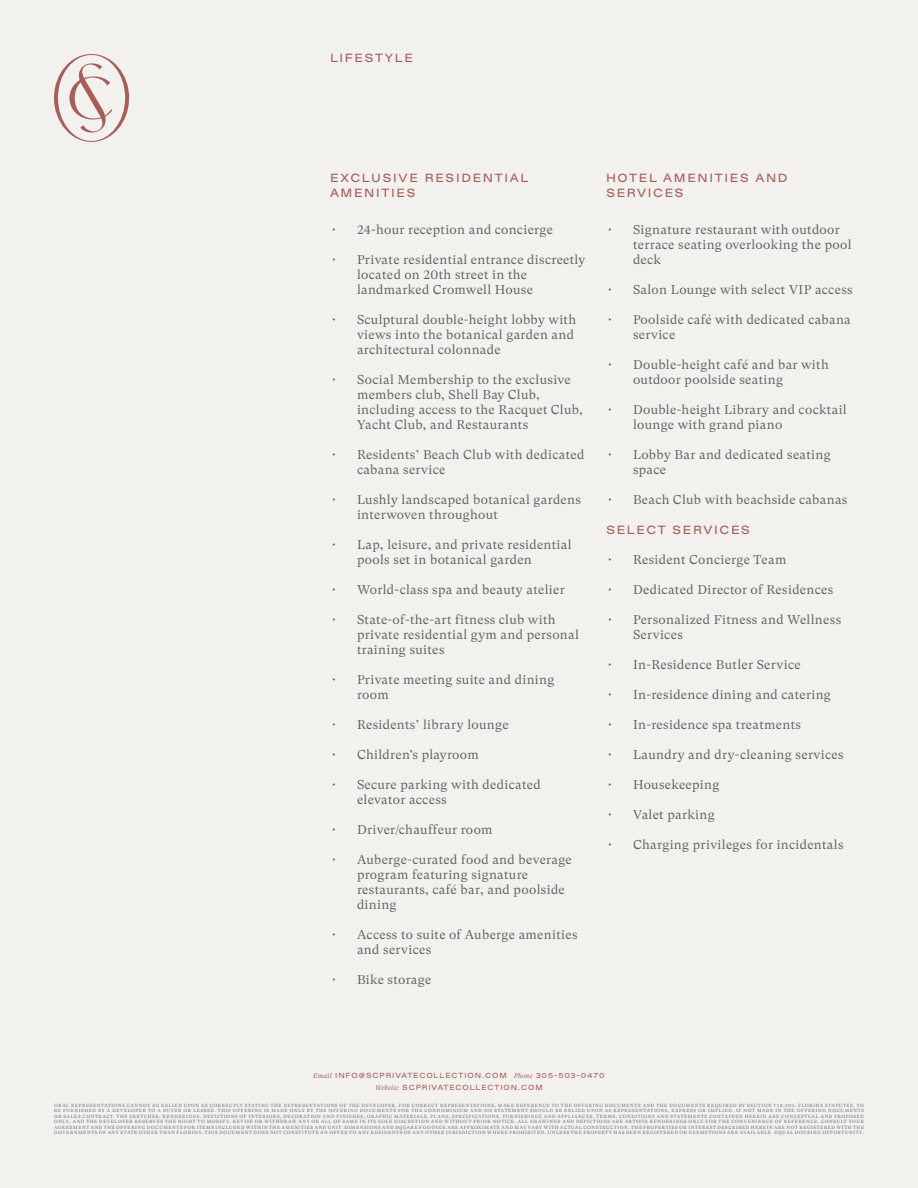
<style>
.page{position:relative;width:918px;height:1188px;background:#f2f1ee}
.page>*{position:absolute;margin:0;border:0;box-sizing:border-box;transform-origin:0 0}
.t1{font:12.75px/15px "GT Super Text";letter-spacing:.025em;color:#636366}
.t2{font:500 12px/15px "Gubestile";letter-spacing:.14em;color:#a75d5a}
.Contact{font:500 7.5px/12px "Gubestile";letter-spacing:.115em;color:#a75d5a;text-align:center}
.Disclaimer{font:4.5px/5.4px "GT Super Text";letter-spacing:.15em;color:#636366;text-align:justify}
.s1{font-family:"GT Super Text";font-weight:400;font-style:italic;font-size:6.75px}
</style>
<div class="page">
<svg style="left:54px;top:54px;width:75px;height:88px"></svg>
<p class="t2" style="left:330px;top:51px;width:84px">LIFESTYLE</p>
<p class="t2" style="left:330px;top:171px;width:200px">EXCLUSIVE RESIDENTIAL<br>AMENITIES</p>
<p class="t1" style="left:330px;top:222px;width:224px">• 24-hour reception and concierge</p>
<p class="t1" style="left:357px;top:252px;width:230px;text-indent:-27px">• Private residential entrance discreetly located on 20th street in the landmarked Cromwell House</p>
<p class="t1" style="left:357px;top:312px;width:221px;text-indent:-27px">• Sculptural double-height lobby with views into the botanical garden and architectural colonnade</p>
<p class="t1" style="left:357px;top:372px;width:228px;text-indent:-27px">• Social Membership to the exclusive members club, Shell Bay Club, including access to the Racquet Club, Yacht Club, and Restaurants</p>
<p class="t1" style="left:357px;top:447px;width:229px;text-indent:-27px">• Residents’ Beach Club with dedicated cabana service</p>
<p class="t1" style="left:357px;top:492px;width:225px;text-indent:-27px">• Lushly landscaped botanical gardens interwoven throughout</p>
<p class="t1" style="left:357px;top:537px;width:216px;text-indent:-27px">• Lap, leisure, and private residential pools set in botanical garden</p>
<p class="t1" style="left:330px;top:582px;width:236px">• World-class spa and beauty atelier</p>
<p class="t1" style="left:357px;top:612px;width:223px;text-indent:-27px">• State-of-the-art fitness club with private residential gym and personal training suites</p>
<p class="t1" style="left:357px;top:672px;width:199px;text-indent:-27px">• Private meeting suite and dining room</p>
<p class="t1" style="left:330px;top:717px;width:180px">• Residents’ library lounge</p>
<p class="t1" style="left:330px;top:747px;width:150px">• Children’s playroom</p>
<p class="t1" style="left:357px;top:777px;width:185px;text-indent:-27px">• Secure parking with dedicated elevator access</p>
<p class="t1" style="left:330px;top:822px;width:164px">• Driver/chauffeur room</p>
<p class="t1" style="left:357px;top:852px;width:216px;text-indent:-27px">• Auberge-curated food and beverage program featuring signature restaurants, café bar, and poolside dining</p>
<p class="t1" style="left:357px;top:927px;width:222px;text-indent:-27px">• Access to suite of Auberge amenities and services</p>
<p class="t1" style="left:330px;top:972px;width:103px">• Bike storage</p>
<p class="t2" style="left:606px;top:171px;width:183px">HOTEL AMENITIES AND<br>SERVICES</p>
<p class="t1" style="left:633px;top:222px;width:220px;text-indent:-27px">• Signature restaurant with outdoor terrace seating overlooking the pool deck</p>
<p class="t1" style="left:606px;top:282px;width:248px">• Salon Lounge with select VIP access</p>
<p class="t1" style="left:633px;top:312px;width:219px;text-indent:-27px">• Poolside café with dedicated cabana service</p>
<p class="t1" style="left:633px;top:357px;width:197px;text-indent:-27px">• Double-height café and bar with outdoor poolside seating</p>
<p class="t1" style="left:633px;top:402px;width:215px;text-indent:-27px">• Double-height Library and cocktail lounge with grand piano</p>
<p class="t1" style="left:633px;top:447px;width:199px;text-indent:-27px">• Lobby Bar and dedicated seating space</p>
<p class="t1" style="left:606px;top:492px;width:243px">• Beach Club with beachside cabanas</p>
<p class="t2" style="left:606px;top:523px;width:145px">SELECT SERVICES</p>
<p class="t1" style="left:606px;top:552px;width:182px">• Resident Concierge Team</p>
<p class="t1" style="left:606px;top:582px;width:229px">• Dedicated Director of Residences</p>
<p class="t1" style="left:633px;top:612px;width:210px;text-indent:-27px">• Personalized Fitness and Wellness<br>Services</p>
<p class="t1" style="left:606px;top:657px;width:196px">• In-Residence Butler Service</p>
<p class="t1" style="left:606px;top:687px;width:226px">• In-residence dining and catering</p>
<p class="t1" style="left:606px;top:717px;width:197px">• In-residence spa treatments</p>
<p class="t1" style="left:606px;top:747px;width:239px">• Laundry and dry-cleaning services</p>
<p class="t1" style="left:606px;top:777px;width:115px">• Housekeeping</p>
<p class="t1" style="left:606px;top:807px;width:110px">• Valet parking</p>
<p class="t1" style="left:606px;top:837px;width:239px">• Charging privileges for incidentals</p>
<p class="Contact" style="left:313px;top:1070px;width:293px"><span class="s1">Email</span> INFO@SCPRIVATECOLLECTION.COM <span class="s1">Phone</span> 305-503-0470<br><span class="s1">Website</span> SCPRIVATECOLLECTION.COM</p>
<p class="Disclaimer" style="left:54px;top:1103px;width:812px">ORAL REPRESENTATIONS CANNOT BE RELIED UPON AS CORRECTLY STATING THE REPRESENTATIONS OF THE DEVELOPER. FOR CORRECT REPRESENTATIONS, MAKE REFERENCE TO THE OFFERING DOCUMENTS AND THE DOCUMENTS REQUIRED BY SECTION 718.503, FLORIDA STATUTES, TO BE FURNISHED BY A DEVELOPER TO A BUYER OR LESSEE. THIS OFFERING IS MADE ONLY BY THE OFFERING DOCUMENTS FOR THE CONDOMINIUM AND NO STATEMENT SHOULD BE RELIED UPON AS REPRESENTATIONS, EXPRESS OR IMPLIED, IF NOT MADE IN THE OFFERING DOCUMENTS OR SALES CONTRACT. THE SKETCHES, RENDERINGS, DEPICTIONS OF INTERIORS, DECORATION AND FINISHES, GRAPHIC MATERIALS, PLANS, SPECIFICATIONS, FURNISHINGS AND APPLIANCES, TERMS, CONDITIONS AND STATEMENTS CONTAINED HEREIN ARE CONCEPTUAL AND PROPOSED ONLY, AND THE DEVELOPER RESERVES THE RIGHT TO MODIFY, REVISE OR WITHDRAW ANY OR ALL OF SAME IN ITS SOLE DISCRETION AND WITHOUT PRIOR NOTICE. ALL DRAWINGS AND DEPICTIONS ARE ARTISTS RENDERINGS ONLY FOR THE CONVENIENCE OF REFERENCE. CONSULT YOUR AGREEMENT AND THE OFFERING DOCUMENTS FOR ITEMS INCLUDED WITHIN THE AMENITIES AND UNIT. DIMENSIONS AND SQUARE FOOTAGE ARE APPROXIMATE AND MAY VARY WITH ACTUAL CONSTRUCTION. THE PROPERTIES OR INTEREST DESCRIBED HEREIN ARE NOT REGISTERED WITH THE GOVERNMENTS OF ANY STATE OTHER THAN FLORIDA. THIS DOCUMENT DOES NOT CONSTITUTE AN OFFER TO ANY RESIDENTS OF ANY OTHER JURISDICTION WHERE PROHIBITED, UNLESS THE PROPERTY HAS BEEN REGISTERED OR EXEMPTIONS ARE AVAILABLE. EQUAL HOUSING OPPORTUNITY.</p>
</div>
